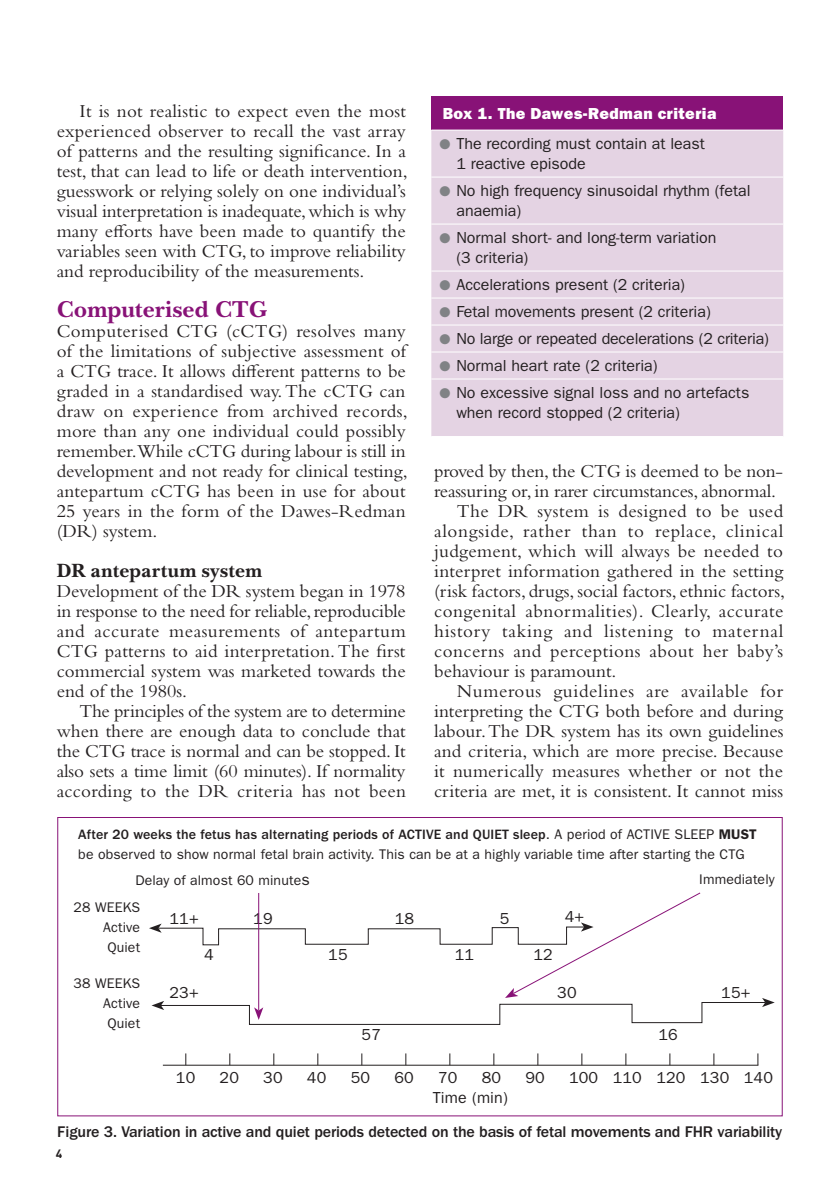
<style>
.page{position:relative;width:840px;height:1191px;background:#fff}
.page>*{position:absolute;margin:0;border:0;box-sizing:border-box;transform-origin:0 0}
.BJM_head_A{font:700 24px "New Baskerville Std";letter-spacing:.01em;color:#881277}
.BJM_head_B{font:700 20px "New Baskerville Std";letter-spacing:.02em;color:#231f20}
.BJM_body_text{font:19px/20px "Bembo Std";color:#231f20;text-align:justify}
.BJM_body_text_no_ind{font:19px/20px "Bembo Std";letter-spacing:.01em;color:#231f20}
.BJM_box_text{font:16px/20px "ITC Franklin Gothic Std";color:#231f20}
.BJM_caption{font:500 16px "ITC Franklin Gothic Std";letter-spacing:-.01em;color:#231f20}
.BJM_table_title{font:16px "ITC Franklin Gothic Std Hvy";letter-spacing:.025em;color:#fff}
.BJM_box_text-2{font:14px/20px "ITC Franklin Gothic Std";letter-spacing:.01em;color:#231f20}
.t1{font:700 12px "DIN";color:#231f20}
.s1{color:#808285}
.s2{font-weight:500}
.s3{font-weight:600}
.s4{font-size:16px}
</style>
<div class="page">
<hr style="left:163px;top:1064px;width:595px;height:1px;background:#231f20">
<svg style="left:185px;top:1053px;width:1px;height:12px"></svg>
<svg style="left:229px;top:1053px;width:1px;height:12px"></svg>
<svg style="left:273px;top:1053px;width:1px;height:12px"></svg>
<svg style="left:317px;top:1053px;width:1px;height:12px"></svg>
<svg style="left:361px;top:1053px;width:1px;height:12px"></svg>
<svg style="left:405px;top:1053px;width:1px;height:12px"></svg>
<svg style="left:449px;top:1053px;width:1px;height:12px"></svg>
<svg style="left:493px;top:1053px;width:1px;height:12px"></svg>
<svg style="left:537px;top:1053px;width:1px;height:12px"></svg>
<svg style="left:581px;top:1053px;width:1px;height:12px"></svg>
<svg style="left:625px;top:1053px;width:1px;height:12px"></svg>
<svg style="left:669px;top:1053px;width:1px;height:12px"></svg>
<svg style="left:713px;top:1053px;width:1px;height:12px"></svg>
<svg style="left:757px;top:1053px;width:1px;height:12px"></svg>
<svg style="left:149px;top:892px;width:625px;height:133px"></svg>
<div style="left:431px;top:96px;width:351px;height:34px;background:#881277"></div>
<div style="left:431px;top:131px;width:351px;height:305px;background:#e4d3e3"></div>
<hr style="left:431px;top:177px;width:351px;height:1px;background:#fff">
<hr style="left:431px;top:223px;width:351px;height:1px;background:#fff">
<hr style="left:431px;top:270px;width:351px;height:1px;background:#fff">
<hr style="left:431px;top:297px;width:351px;height:1px;background:#fff">
<hr style="left:431px;top:324px;width:351px;height:1px;background:#fff">
<hr style="left:431px;top:351px;width:351px;height:1px;background:#fff">
<hr style="left:431px;top:378px;width:351px;height:1px;background:#fff">
<p class="BJM_body_text" style="left:57px;top:100px;width:352px;text-indent:23px">It is not realistic to expect even the most experienced observer to recall the vast array of patterns and the resulting significance. In a test, that can lead to life or death intervention, guesswork or relying solely on one individual’s visual interpretation is inadequate, which is why many efforts have been made to quantify the variables seen with CTG, to improve reliability and reproducibility of the measurements.</p>
<p class="BJM_head_A" style="left:57px;top:295px;width:212px">Computerised CTG</p>
<p class="BJM_body_text_no_ind" style="left:57px;top:320px;width:352px">Computerised CTG (cCTG) resolves many of the limitations of subjective assessment of a CTG trace. It allows different patterns to be graded in a standardised way. The cCTG can draw on experience from archived records, more than any one individual could possibly remember.While cCTG during labour is still in development and not ready for clinical testing, antepartum cCTG has been in use for about 25 years in the form of the Dawes-Redman (DR) system.</p>
<p class="BJM_head_B" style="left:57px;top:559px;width:207px">DR antepartum system</p>
<p class="BJM_body_text_no_ind" style="left:57px;top:580px;width:350px;text-align:justify">Development of the DR system began in 1978 in response to the need for reliable, reproducible and accurate measurements of antepartum CTG patterns to aid interpretation. The first commercial system was marketed towards the end of the 1980s.</p>
<p class="BJM_body_text" style="left:57px;top:700px;width:350px;text-indent:23px">The principles of the system are to determine when there are enough data to conclude that the CTG trace is normal and can be stopped. It also sets a time limit (60 minutes). If normality according to the DR criteria has not been</p>
<p class="BJM_table_title" style="left:442px;top:104px;width:275px">Box 1. The Dawes-Redman criteria</p>
<p class="BJM_box_text" style="left:456px;top:134px;width:250px;text-indent:-17px"><span class="s1">●</span> The recording must contain at least<br>1 reactive episode</p>
<p class="BJM_box_text" style="left:456px;top:181px;width:295px;text-indent:-17px"><span class="s1">●</span> No high frequency sinusoidal rhythm (fetal anaemia)</p>
<p class="BJM_box_text" style="left:456px;top:228px;width:261px;text-indent:-17px"><span class="s1">●</span> Normal short- and long-term variation (3 criteria)</p>
<p class="BJM_box_text" style="left:439px;top:275px;width:247px"><span class="s1">●</span> Accelerations present (2 criteria)</p>
<p class="BJM_box_text" style="left:439px;top:302px;width:273px"><span class="s1">●</span> Fetal movements present (2 criteria)</p>
<p class="BJM_box_text" style="left:439px;top:329px;width:331px"><span class="s1">●</span> No large or repeated decelerations (2 criteria)</p>
<p class="BJM_box_text" style="left:439px;top:356px;width:220px"><span class="s1">●</span> Normal heart rate (2 criteria)</p>
<p class="BJM_box_text" style="left:456px;top:383px;width:294px;text-indent:-17px"><span class="s1">●</span> No excessive signal loss and no artefacts when record stopped (2 criteria)</p>
<p class="BJM_body_text" style="left:434px;top:460px;width:350px">proved by then, the CTG is deemed to be non&shy;reassuring or, in rarer circumstances, abnormal.</p>
<p class="BJM_body_text" style="left:434px;top:500px;width:352px;text-indent:23px">The DR system is designed to be used alongside, rather than to replace, clinical judgement, which will always be needed to interpret information gathered in the setting (risk factors, drugs, social factors, ethnic factors, congenital abnormalities). Clearly, accurate history taking and listening to maternal concerns and perceptions about her baby’s behaviour is paramount.</p>
<p class="BJM_body_text" style="left:434px;top:680px;width:350px;text-indent:23px">Numerous guidelines are available for interpreting the CTG both before and during labour. The DR system has its own guidelines and criteria, which are more precise. Because it numerically measures whether or not the criteria are met, it is consistent. It cannot miss</p>
<p class="BJM_box_text-2" style="left:78px;top:824px;width:679px"><span class="s2">After 20 weeks the fetus has alternating periods of ACTIVE and QUIET sleep</span>. A period of ACTIVE SLEEP <span class="s3">MUST </span>be observed to show normal fetal brain activity. This can be at a highly variable time after starting the CTG</p>
<p class="BJM_box_text-2" style="left:135px;top:870px;width:176px">Delay of almost 60 minute<span class="s4">s</span></p>
<p class="BJM_box_text" style="left:169px;top:908px;width:31px">11+</p>
<p class="BJM_box_text-2" style="left:699px;top:869px;width:77px">Immediately</p>
<p class="BJM_box_text-2" style="left:74px;top:897px;width:68px">28 WEEKS</p>
<p class="BJM_box_text-2" style="left:103px;top:917px;width:38px">Active</p>
<p class="BJM_box_text-2" style="left:107px;top:937px;width:34px">Quiet</p>
<p class="BJM_box_text-2" style="left:74px;top:973px;width:68px">38 WEEKS</p>
<p class="BJM_box_text-2" style="left:103px;top:993px;width:38px">Active</p>
<p class="BJM_box_text-2" style="left:107px;top:1013px;width:34px">Quiet</p>
<p class="BJM_box_text" style="left:394px;top:908px;width:21px">18</p>
<p class="BJM_box_text" style="left:499px;top:908px;width:11px">5</p>
<p class="BJM_box_text" style="left:564px;top:906px;width:21px">4+</p>
<p class="BJM_box_text" style="left:253px;top:908px;width:21px">19</p>
<p class="BJM_box_text" style="left:204px;top:944px;width:11px">4</p>
<p class="BJM_box_text" style="left:328px;top:944px;width:21px">15</p>
<p class="BJM_box_text" style="left:454px;top:944px;width:21px">11</p>
<p class="BJM_box_text" style="left:533px;top:944px;width:21px">12</p>
<p class="BJM_box_text" style="left:169px;top:983px;width:31px">23+</p>
<p class="BJM_box_text" style="left:557px;top:983px;width:21px">30</p>
<p class="BJM_box_text" style="left:721px;top:983px;width:31px">15+</p>
<p class="BJM_box_text" style="left:658px;top:1024px;width:21px">16</p>
<p class="BJM_box_text" style="left:361px;top:1024px;width:21px">57</p>
<p class="BJM_box_text" style="left:176px;top:1067px;width:21px">10</p>
<p class="BJM_box_text" style="left:219px;top:1067px;width:21px">20</p>
<p class="BJM_box_text" style="left:263px;top:1067px;width:21px">30</p>
<p class="BJM_box_text" style="left:307px;top:1067px;width:21px">40</p>
<p class="BJM_box_text" style="left:350px;top:1067px;width:21px">50</p>
<p class="BJM_box_text" style="left:394px;top:1067px;width:21px">60</p>
<p class="BJM_box_text" style="left:438px;top:1067px;width:21px">70</p>
<p class="BJM_box_text" style="left:481px;top:1067px;width:21px">80</p>
<p class="BJM_box_text" style="left:525px;top:1067px;width:21px">90</p>
<p class="BJM_box_text" style="left:568px;top:1067px;width:31px">100</p>
<p class="BJM_box_text" style="left:612px;top:1067px;width:31px">110</p>
<p class="BJM_box_text" style="left:656px;top:1067px;width:31px">120</p>
<p class="BJM_box_text" style="left:699px;top:1067px;width:31px">130</p>
<p class="BJM_box_text" style="left:743px;top:1067px;width:31px">140</p>
<p class="BJM_box_text" style="left:432px;top:1087px;width:77px">Time (min)</p>
<p class="BJM_caption" style="left:57px;top:1122px;width:726px">Figure 3. Variation in active and quiet periods detected on the basis of fetal movements and FHR variability</p>
<p class="t1" style="left:56px;top:1145px;width:8px">4</p>
</div>
